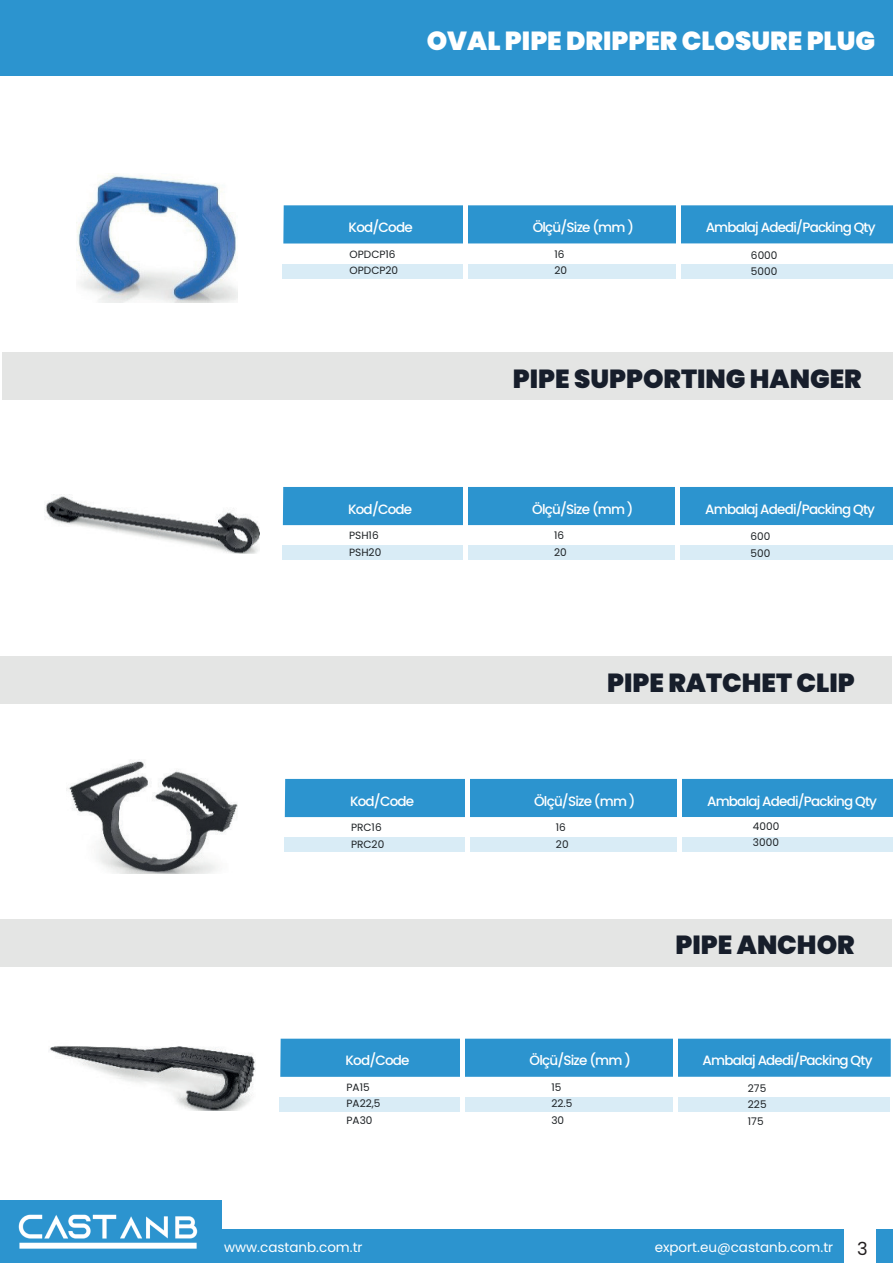
<style>
.page{position:relative;width:893px;height:1263px;background:#fff}
.page>*{position:absolute;margin:0;border:0;box-sizing:border-box;transform-origin:0 0}
.t1{font:900 26.1px "Poppins";color:#171e2b}
.t2{font:900 26.1px "Poppins";color:#fff}
.t3{font:18px "Poppins";color:#231f20}
.t4{font:500 13.5px "Poppins";letter-spacing:-.06em;color:#fff}
.t5{font:13.5px "Poppins";color:#fff}
.t6{font:10.5px/16.5px "Poppins";color:#1d2124}
</style>
<div class="page">
<div style="left:0;top:1230px;width:893px;height:33px;background:#2c94cf"></div>
<div style="left:0;top:1200px;width:221px;height:63px;background:#2c94cf"></div>
<img style="left:18px;top:1214px;width:180px;height:35px">
<div style="left:844px;top:1211px;width:31px;height:52px;background:#fff"></div>
<div style="left:0;top:0;width:893px;height:75px;background:#2c94cf"></div>
<div style="left:283px;top:205px;width:610px;height:38px;background:#2c94cf"></div>
<div style="left:2px;top:352px;width:891px;height:48px;background:#e4e5e4"></div>
<div style="left:282px;top:264px;width:611px;height:15px;background:#d9ecf6"></div>
<hr style="left:464px;top:203px;width:4px;height:106px;background:#fff">
<hr style="left:676px;top:203px;width:4px;height:106px;background:#fff">
<div style="left:283px;top:487px;width:610px;height:38px;background:#2c94cf"></div>
<div style="left:282px;top:545px;width:610px;height:15px;background:#d9ecf6"></div>
<hr style="left:463px;top:485px;width:4px;height:106px;background:#fff">
<hr style="left:676px;top:485px;width:4px;height:106px;background:#fff">
<div style="left:0;top:656px;width:892px;height:48px;background:#e4e5e4"></div>
<div style="left:285px;top:779px;width:608px;height:38px;background:#2c94cf"></div>
<div style="left:285px;top:837px;width:608px;height:15px;background:#d9ecf6"></div>
<hr style="left:465px;top:776px;width:4px;height:107px;background:#fff">
<hr style="left:678px;top:776px;width:4px;height:107px;background:#fff">
<div style="left:0;top:919px;width:892px;height:48px;background:#e4e5e4"></div>
<div style="left:280px;top:1039px;width:611px;height:38px;background:#2c94cf"></div>
<div style="left:279px;top:1097px;width:611px;height:15px;background:#d9ecf6"></div>
<hr style="left:461px;top:1036px;width:4px;height:107px;background:#fff">
<hr style="left:673px;top:1036px;width:4px;height:107px;background:#fff">
<img style="left:77px;top:175px;width:160px;height:127px">
<img style="left:45px;top:494px;width:214px;height:59px">
<img style="left:66px;top:761px;width:171px;height:112px">
<img style="left:49px;top:1046px;width:206px;height:64px">
<h1 class="t2" style="left:427px;top:25px;width:450px">OVAL PIPE DRIPPER CLOSURE PLUG</h1>
<p class="t4" style="left:349px;top:219px;width:66px">Kod/Code</p>
<p class="t4" style="left:533px;top:219px;width:103px">Ölçü/Size (mm )</p>
<p class="t4" style="left:706px;top:219px;width:171px">Ambalaj Adedi/Packing Qty</p>
<p class="t6" style="left:350px;top:246px;width:50px">OPDCP16<br>OPDCP20</p>
<p class="t6" style="left:554px;top:246px;width:14px">16<br>20</p>
<p class="t6" style="left:751px;top:247px;width:28px">6000<br>5000</p>
<h1 class="t1" style="left:513px;top:363px;width:350px">PIPE SUPPORTING HANGER</h1>
<p class="t4" style="left:348px;top:501px;width:66px">Kod/Code</p>
<p class="t4" style="left:532px;top:501px;width:103px">Ölçü/Size (mm )</p>
<p class="t4" style="left:705px;top:501px;width:171px">Ambalaj Adedi/Packing Qty</p>
<p class="t6" style="left:349px;top:527px;width:34px">PSH16<br>PSH20</p>
<p class="t6" style="left:554px;top:527px;width:14px">16<br>20</p>
<p class="t6" style="left:750px;top:528px;width:21px">600<br>500</p>
<h1 class="t1" style="left:607px;top:667px;width:249px">PIPE RATCHET CLIP</h1>
<p class="t4" style="left:350px;top:793px;width:66px">Kod/Code</p>
<p class="t4" style="left:534px;top:793px;width:103px">Ölçü/Size (mm )</p>
<p class="t4" style="left:707px;top:793px;width:171px">Ambalaj Adedi/Packing Qty</p>
<p class="t6" style="left:351px;top:819px;width:35px">PRC16<br>PRC20</p>
<p class="t6" style="left:556px;top:819px;width:14px">16<br>20</p>
<p class="t6" style="left:753px;top:818px;width:28px">4000<br>3000</p>
<h1 class="t1" style="left:676px;top:930px;width:181px">PIPE ANCHOR</h1>
<p class="t4" style="left:346px;top:1053px;width:66px">Kod/Code</p>
<p class="t4" style="left:530px;top:1053px;width:103px">Ölçü/Size (mm )</p>
<p class="t4" style="left:703px;top:1053px;width:171px">Ambalaj Adedi/Packing Qty</p>
<p class="t6" style="left:347px;top:1079px;width:35px">PA15<br>PA22,5<br>PA30</p>
<p class="t6" style="left:551px;top:1079px;width:22px">15<br>22.5<br>30</p>
<p class="t6" style="left:748px;top:1080px;width:20px;text-align:justify">275<br>225<br>175</p>
<p class="t5" style="left:224px;top:1239px;width:140px">www.castanb.com.tr</p>
<p class="t5" style="left:655px;top:1239px;width:180px">export.eu@castanb.com.tr</p>
<h2 class="t3" style="left:857px;top:1238px;width:12px">3</h2>
</div>
